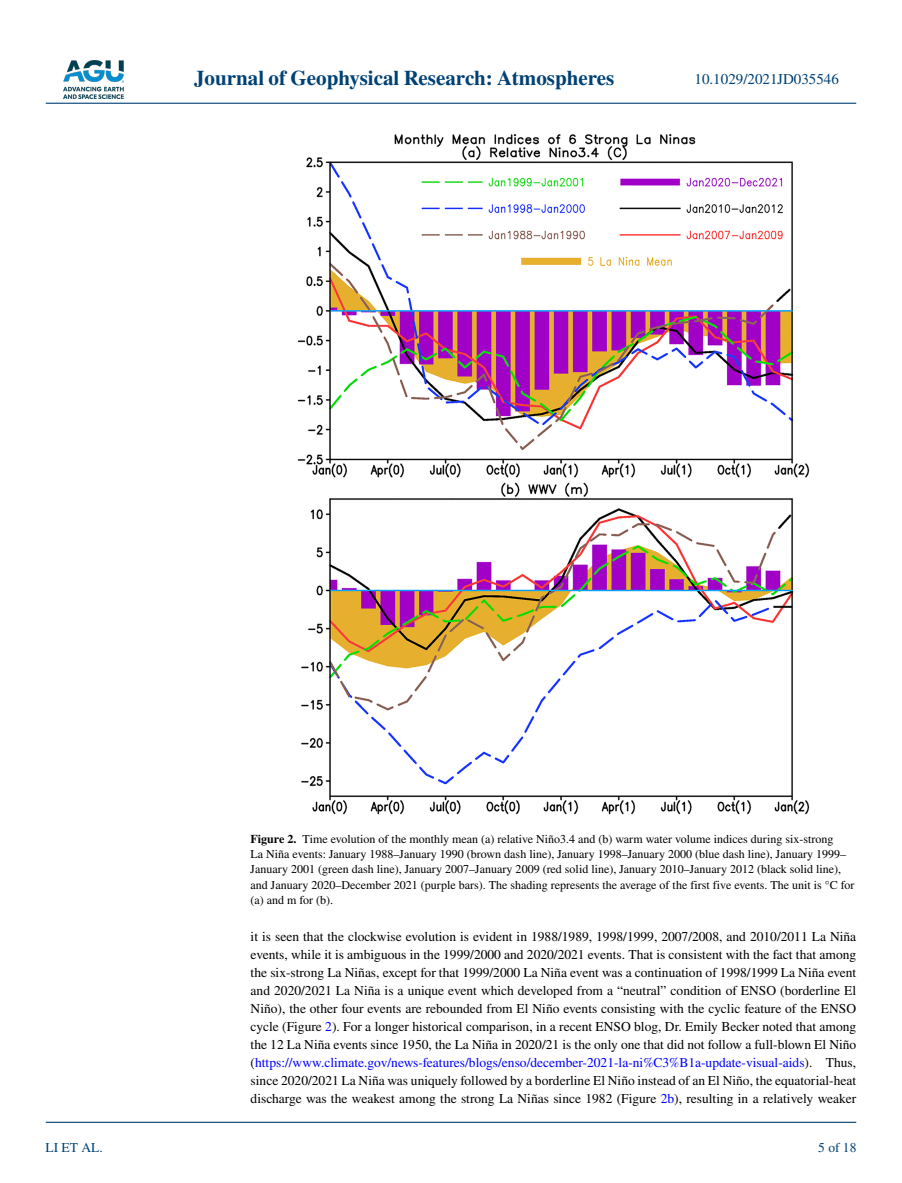
<style>
.page{position:relative;width:902px;height:1183px;background:#fff}
.page>*{position:absolute;margin:0;border:0;box-sizing:border-box;transform-origin:0 0}
.t1{font:700 21px "STIX";color:#004174}
.t2{font:15px "STIX";color:#004174}
.t3{font:13.5px/18px "STIX";color:#000;text-align:justify}
.t4{font:13.5px "STIX";color:#004174}
.t5{font:12px/15px "STIX";color:#000}
.s1{font-weight:700}
.s2{color:#00f}
</style>
<div class="page">
<img style="left:63px;top:60px;width:60px;height:39px">
<hr style="left:46px;top:103px;width:810px;height:1px;background:#004174">
<hr style="left:46px;top:1121px;width:810px;height:1px;background:#004174">
<img style="left:297px;top:134px;width:512px;height:680px">
<h1 class="t1" style="left:194px;top:66px;width:422px">Journal of Geophysical Research: Atmospheres</h1>
<p class="t2" style="left:694px;top:69px;width:146px">10.1029/2021JD035546</p>
<p class="t4" style="left:45px;top:1138px;width:59px">LI ET AL.</p>
<p class="t5" style="left:250px;top:832px;width:605px"><span class="s1">Figure 2.</span> Time evolution of the monthly mean (a) relative Niño3.4 and (b) warm water volume indices during six-strong<br>La Niña events: January 1988–January 1990 (brown dash line), January 1998–January 2000 (blue dash line), January 1999– January 2001 (green dash line), January 2007–January 2009 (red solid line), January 2010–January 2012 (black solid line), and January 2020–December 2021 (purple bars). The shading represents the average of the first five events. The unit is °C for (a) and m for (b).</p>
<p class="t3" style="left:250px;top:927px;width:607px">it is seen that the clockwise evolution is evident in 1988/1989, 1998/1999, 2007/2008, and 2010/2011 La Niña events, while it is ambiguous in the 1999/2000 and 2020/2021 events. That is consistent with the fact that among the six-strong La Niñas, except for that 1999/2000 La Niña event was a continuation of 1998/1999 La Niña event and 2020/2021 La Niña is a unique event which developed from a “neutral” condition of ENSO (borderline El Niño), the other four events are rebounded from El Niño events consisting with the cyclic feature of the ENSO cycle (Figure <span class="s2">2</span>). For a longer historical comparison, in a recent ENSO blog, Dr. Emily Becker noted that among the 12 La Niña events since 1950, the La Niña in 2020/21 is the only one that did not follow a full-blown El Niño (<span class="s2">https://www.climate.gov/news-features/blogs/enso/december-2021-la-ni%C3%B1a-update-visual-aids</span>). Thus, since 2020/2021 La Niña was uniquely followed by a borderline El Niño instead of an El Niño, the equatorial-heat discharge was the weakest among the strong La Niñas since 1982 (Figure <span class="s2">2b</span>), resulting in a relatively weaker</p>
<p class="t4" style="left:818px;top:1138px;width:40px">5 of 18</p>
</div>
